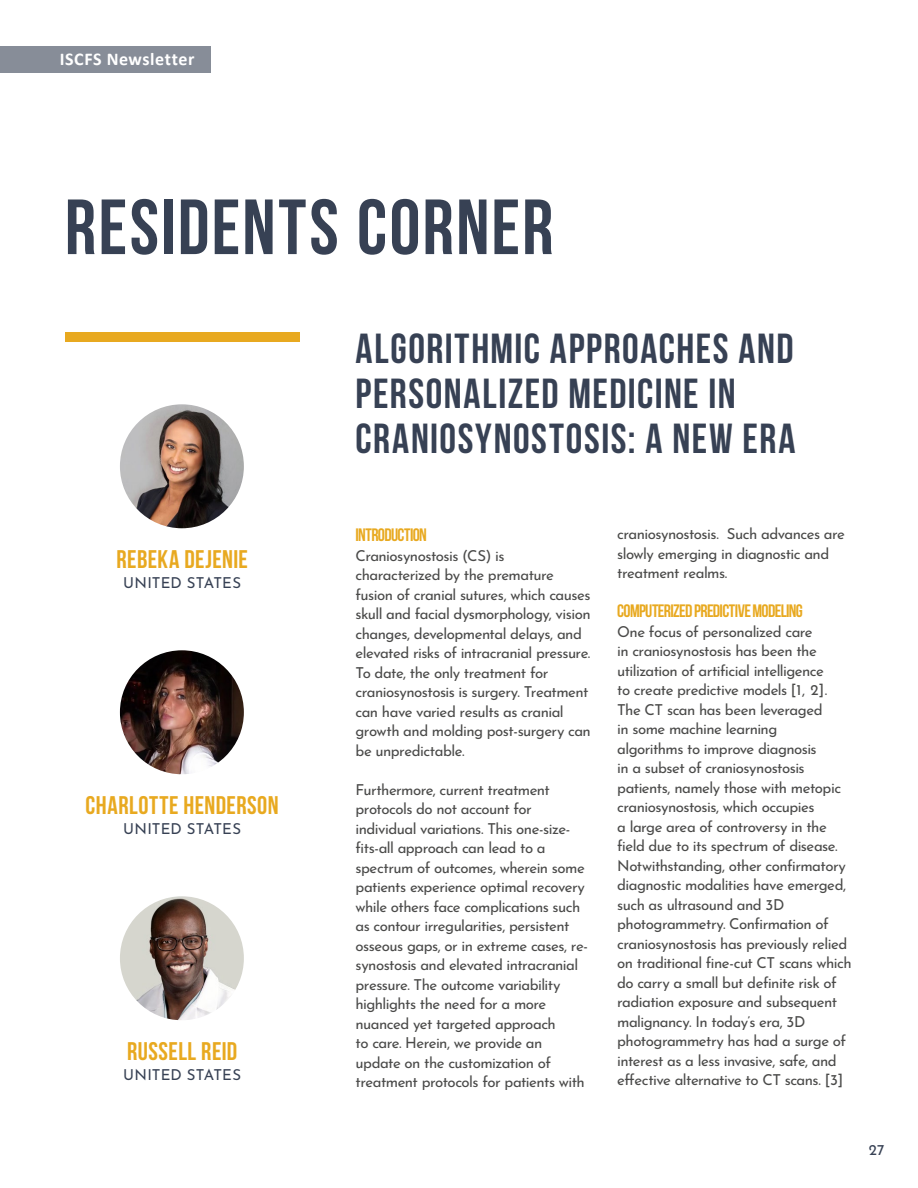
<style>
.page{position:relative;width:918px;height:1188px;background:#fff}
.page>*{position:absolute;margin:0;border:0;box-sizing:border-box;transform-origin:0 0}
.t1{font:78px "Bebas Neue";letter-spacing:.03em;color:#374154}
.t2{font:42px/45px "Bebas Neue";letter-spacing:.035em;color:#374154}
.t3{font:700 25.5px "Bebas Neue";letter-spacing:.015em;color:#e8a920}
.t4{font:700 18px "Bebas Neue";letter-spacing:-.035em;color:#e8a920}
.t5{font:700 18px "Calibri";letter-spacing:.03em;color:#fff}
.t6{font:15px/19.5px "Josefin Sans";letter-spacing:-.035em;color:#4a4a49}
.t7{font:15px "Josefin Sans";letter-spacing:.01em;color:#374154}
</style>
<div class="page">
<div style="left:0;top:46px;width:211px;height:27px;background:#878d98"></div>
<div style="left:65px;top:332px;width:235px;height:9px;background:#e8a920"></div>
<img style="left:120px;top:404px;width:124px;height:124px;border-radius:62px">
<img style="left:120px;top:650px;width:124px;height:124px;border-radius:62px">
<img style="left:120px;top:896px;width:124px;height:124px;border-radius:62px">
<p class="t5" style="left:60px;top:46px;width:136px">ISCFS Newsletter</p>
<h1 class="t1" style="left:65px;top:184px;width:490px">RESIDENTS CORNER</h1>
<h3 class="t3" style="left:116px;top:546px;width:133px">REBEKA DEJENIE</h3>
<p class="t7" style="left:123px;top:570px;width:119px">UNITED STATES</p>
<h3 class="t3" style="left:86px;top:792px;width:195px">CHARLOTTE HENDERSON</h3>
<p class="t7" style="left:123px;top:816px;width:119px">UNITED STATES</p>
<h3 class="t3" style="left:127px;top:1038px;width:112px">RUSSELL REID</h3>
<p class="t7" style="left:123px;top:1062px;width:119px">UNITED STATES</p>
<h2 class="t2" style="left:356px;top:326px;width:441px">ALGORITHMIC APPROACHES AND<br>PERSONALIZED MEDICINE IN<br>CRANIOSYNOSTOSIS: A NEW ERA</h2>
<p class="t4" style="left:356px;top:525px;width:73px">INTRODUCTION</p>
<p class="t6" style="left:356px;top:544px;width:237px">Craniosynostosis (CS) is characterized by the premature fusion of cranial sutures, which causes skull and facial dysmorphology, vision changes, developmental delays, and elevated risks of intracranial pressure.<br>To date, the only treatment for craniosynostosis is surgery. Treatment can have varied results as cranial growth and molding post-surgery can be unpredictable.</p>
<p class="t6" style="left:356px;top:778px;width:234px">Furthermore, current treatment protocols do not account for individual variations. This one-size&shy;fits-all approach can lead to a spectrum of outcomes, wherein some patients experience optimal recovery while others face complications such as contour irregularities, persistent osseous gaps, or in extreme cases, re&shy;synostosis and elevated intracranial pressure. The outcome variability highlights the need for a more nuanced yet targeted approach<br>to care. Herein, we provide an update on the customization of treatment protocols for patients with</p>
<p class="t6" style="left:617px;top:522px;width:229px">craniosynostosis. Such advances are slowly emerging in diagnostic and treatment realms.</p>
<p class="t4" style="left:617px;top:601px;width:187px">COMPUTERIZED PREDICTIVE MODELING</p>
<p class="t6" style="left:617px;top:620px;width:236px">One focus of personalized care<br>in craniosynostosis has been the utilization of artificial intelligence<br>to create predictive models [1, 2].<br>The CT scan has been leveraged<br>in some machine learning<br>algorithms to improve diagnosis<br>in a subset of craniosynostosis patients, namely those with metopic craniosynostosis, which occupies<br>a large area of controversy in the field due to its spectrum of disease.<br>Notwithstanding, other confirmatory diagnostic modalities have emerged, such as ultrasound and 3D photogrammetry. Confirmation of craniosynostosis has previously relied on traditional fine-cut CT scans which do carry a small but definite risk of radiation exposure and subsequent malignancy. In today’s era, 3D photogrammetry has had a surge of interest as a less invasive, safe, and effective alternative to CT scans. [3]</p>
<p class="t7" style="left:869px;top:1137px;width:17px">27</p>
</div>
